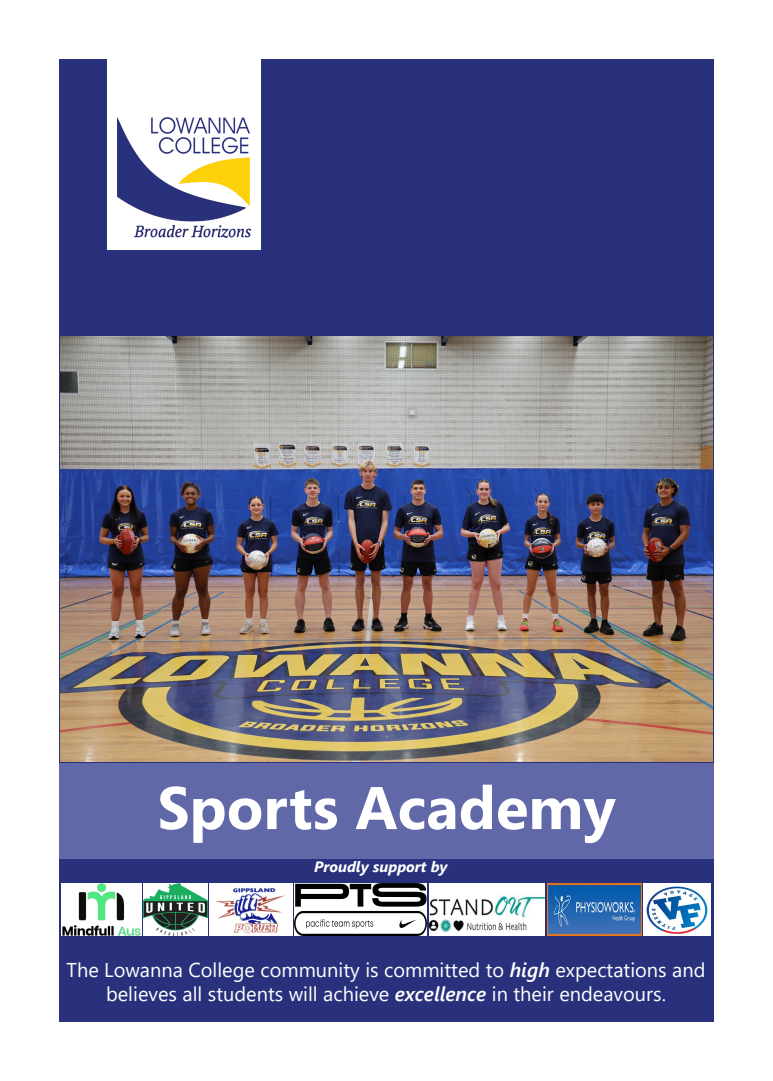
<style>
.page{position:relative;width:773px;height:1081px;background:#fff}
.page>*{position:absolute;margin:0;border:0;box-sizing:border-box;transform-origin:0 0}
.t1{font:700 60px "Segoe UI";color:#fff}
.t2{font:20px/24px "Segoe UI";color:#fff;text-align:center}
.t3{font:italic 700 15px "Segoe UI";color:#fff}
.s1{font-weight:600;font-style:italic}
</style>
<div class="page">
<div style="left:59px;top:59px;width:654px;height:963px;background:#29317d"></div>
<div style="left:59px;top:763px;width:654px;height:96px;background:#6168a7"></div>
<div style="left:107px;top:0;width:153px;height:249px;background:#fff"></div>
<img style="left:117px;top:118px;width:133px;height:119px">
<img style="left:60px;top:336px;width:652px;height:425px">
<img style="left:144px;top:884px;width:63px;height:52px">
<img style="left:61px;top:884px;width:81px;height:51px">
<img style="left:209px;top:884px;width:84px;height:52px">
<img style="left:295px;top:883px;width:131px;height:53px">
<img style="left:429px;top:883px;width:115px;height:53px">
<img style="left:547px;top:883px;width:94px;height:53px">
<img style="left:643px;top:883px;width:67px;height:52px">
<p class="t1" style="left:157px;top:765px;width:460px">Sports Academy</p>
<p class="t3" style="left:314px;top:853px;width:135px">Proudly support by</p>
<p class="t2" style="left:67px;top:956px;width:640px">The Lowanna College community is committed to <span class="s1">high</span> expectations and believes all students will achieve <span class="s1">excellence</span> in their endeavours.</p>
</div>
